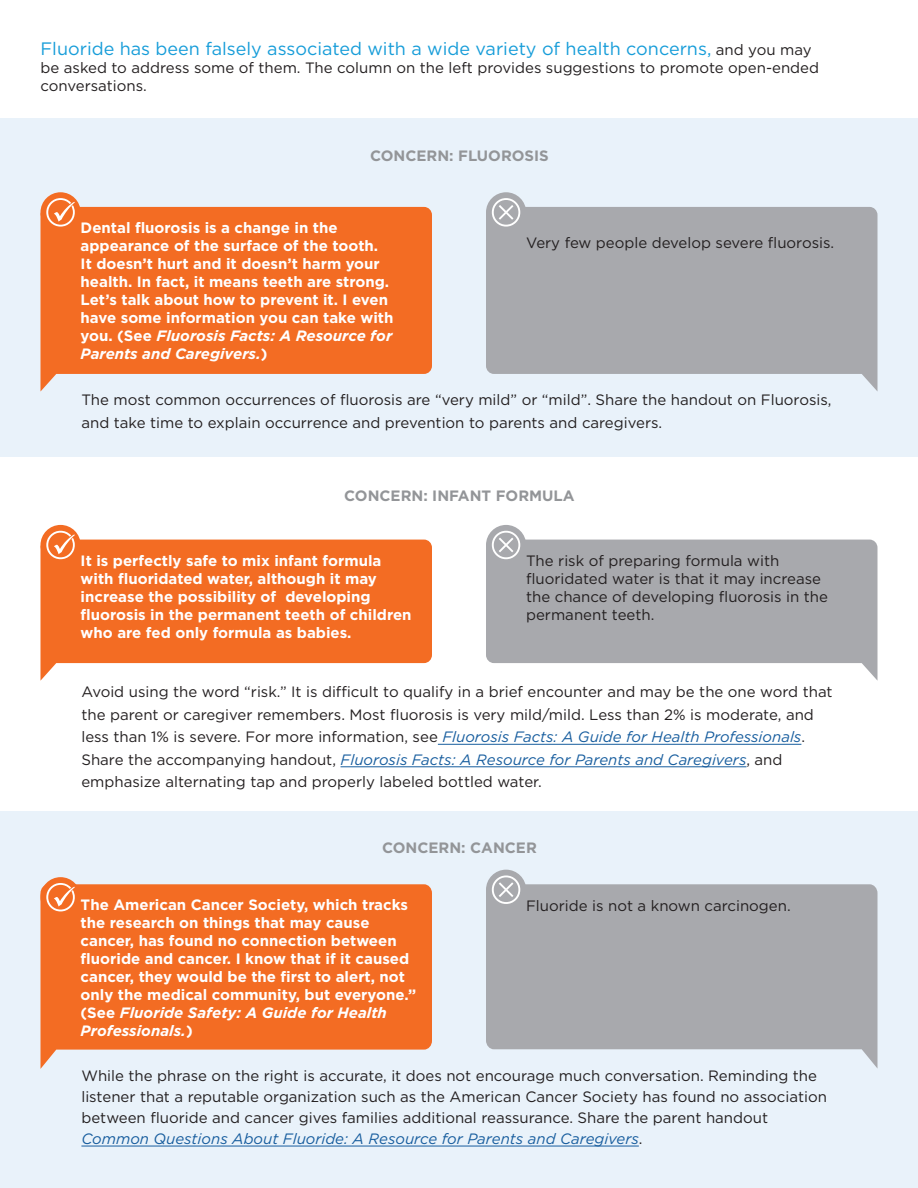
<style>
.page{position:relative;width:918px;height:1188px;background:#fff}
.page>*{position:absolute;margin:0;border:0;box-sizing:border-box;transform-origin:0 0}
.t1{font:18px "Gotham HTF";color:#179dd9}
.t2{font:15px/22.5px "Gotham HTF";color:#231f20}
.t3{font:700 15px/18px "Gotham HTF";color:#fff}
.t4{font:700 15px "Gotham HTF";color:#939598}
.s1{font-size:15px;color:#231f20}
.s2{font-style:italic}
.s3{font-style:italic;color:#175d9e}
</style>
<div class="page">
<div style="left:0;top:118px;width:918px;height:339px;background:#e9f2fa"></div>
<div style="left:0;top:812px;width:918px;height:376px;background:#e9f2fa"></div>
<svg style="left:40px;top:207px;width:392px;height:185px;background:#f17938"></svg>
<svg style="left:40px;top:884px;width:392px;height:185px;background:#f17a3a"></svg>
<svg style="left:40px;top:540px;width:392px;height:141px;background:#f47e3f"></svg>
<svg style="left:486px;top:207px;width:392px;height:184px;background:#aeafb4"></svg>
<svg style="left:486px;top:884px;width:392px;height:185px;background:#afb0b5"></svg>
<svg style="left:486px;top:540px;width:392px;height:141px;background:#b3b4b7"></svg>
<hr style="left:81px;top:1146px;width:558px;height:1px;background:#175d9e">
<hr style="left:438px;top:744px;width:363px;height:1px;background:#175d9e">
<hr style="left:341px;top:767px;width:405px;height:1px;background:#175d9e">
<div style="left:40px;top:192px;width:41px;height:40px;background:#f36c23;border-radius:50%"></div>
<svg style="left:46px;top:198px;width:29px;height:29px"></svg>
<div style="left:40px;top:525px;width:41px;height:40px;background:#f36c23;border-radius:50%"></div>
<svg style="left:46px;top:531px;width:29px;height:28px"></svg>
<div style="left:40px;top:877px;width:41px;height:40px;background:#f36c23;border-radius:50%"></div>
<svg style="left:46px;top:883px;width:29px;height:28px"></svg>
<div style="left:486px;top:192px;width:40px;height:40px;background:#a8a9ad;border-radius:50%"></div>
<svg style="left:492px;top:198px;width:28px;height:29px"></svg>
<div style="left:486px;top:525px;width:40px;height:40px;background:#a8a9ad;border-radius:50%"></div>
<svg style="left:492px;top:531px;width:28px;height:28px"></svg>
<div style="left:486px;top:870px;width:40px;height:40px;background:#a8a9ad;border-radius:50%"></div>
<svg style="left:492px;top:875px;width:28px;height:29px"></svg>
<p class="t1" style="left:40px;top:39px;width:773px">Fluoride has been falsely associated with a wide variety of health concerns, <span class="s1">and you may</span></p>
<p class="t2" style="left:41px;top:59px;width:780px;line-height:18px">be asked to address some of them. The column on the left provides suggestions to promote open-ended conversations.</p>
<p class="t4" style="left:370px;top:147px;width:180px">CONCERN: FLUOROSIS</p>
<p class="t3" style="left:81px;top:218px;width:314px">Dental fluorosis is a change in the appearance of the surface of the tooth.<br>It doesn’t hurt and it doesn’t harm your health. In fact, it means teeth are strong.<br>Let’s talk about how to prevent it. I even have some information you can take with you. (See <span class="s2">Fluorosis Facts: A Resource for Parents and Caregivers.</span>)</p>
<p class="t2" style="left:526px;top:231px;width:310px">Very few people develop severe fluorosis.</p>
<p class="t2" style="left:81px;top:388px;width:752px">The most common occurrences of fluorosis are “very mild” or “mild”. Share the handout on Fluorosis, and take time to explain occurrence and prevention to parents and caregivers.</p>
<p class="t4" style="left:344px;top:487px;width:232px">CONCERN: INFANT FORMULA</p>
<p class="t3" style="left:81px;top:551px;width:332px">It is perfectly safe to mix infant formula with fluoridated water, although it may increase the possibility of developing fluorosis in the permanent teeth of children who are fed only formula as babies.</p>
<p class="t2" style="left:526px;top:551px;width:303px;line-height:18px">The risk of preparing formula with fluoridated water is that it may increase the chance of developing fluorosis in the permanent teeth.</p>
<p class="t2" style="left:81px;top:681px;width:753px">Avoid using the word “risk.” It is difficult to qualify in a brief encounter and may be the one word that the parent or caregiver remembers. Most fluorosis is very mild/mild. Less than 2% is moderate, and less than 1% is severe. For more information, see <span class="s3">Fluorosis Facts: A Guide for Health Professionals</span>.<br>Share the accompanying handout, <span class="s3">Fluorosis Facts: A Resource for Parents and Caregivers</span>, and emphasize alternating tap and properly labeled bottled water.</p>
<p class="t4" style="left:382px;top:839px;width:156px">CONCERN: CANCER</p>
<p class="t3" style="left:81px;top:896px;width:337px">The American Cancer Society, which tracks the research on things that may cause cancer, has found no connection between fluoride and cancer. I know that if it caused cancer, they would be the first to alert, not only the medical community, but everyone.” (See <span class="s2">Fluoride Safety: A Guide for Health Professionals.</span>)</p>
<p class="t2" style="left:526px;top:894px;width:266px">Fluoride is not a known carcinogen.</p>
<p class="t2" style="left:81px;top:1065px;width:747px;line-height:21px">While the phrase on the right is accurate, it does not encourage much conversation. Reminding the listener that a reputable organization such as the American Cancer Society has found no association between fluoride and cancer gives families additional reassurance. Share the parent handout <span class="s3">Common Questions About Fluoride: A Resource for Parents and Caregivers</span>.</p>
</div>
